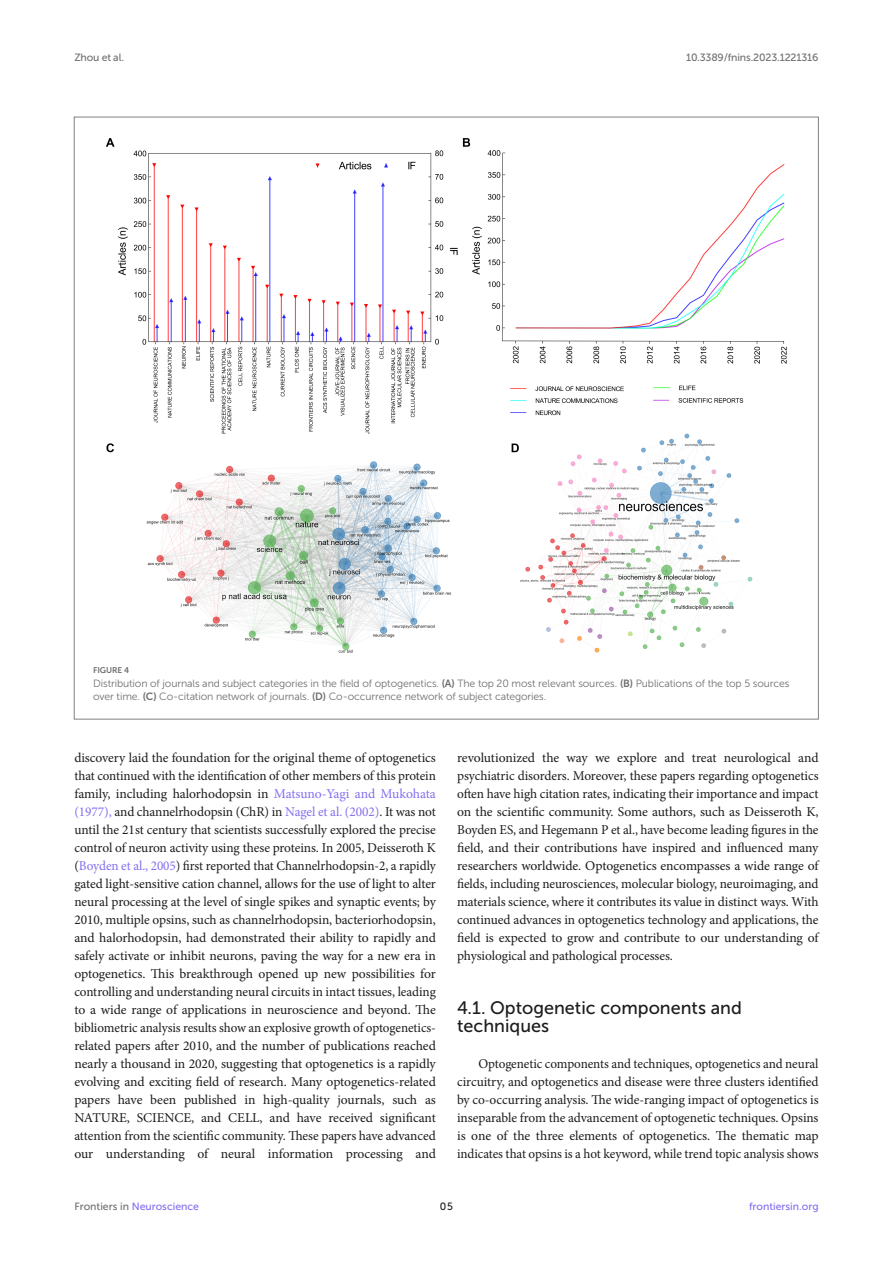
<style>
.page{position:relative;width:893px;height:1263px;background:#fff}
.page>*{position:absolute;margin:0;border:0;box-sizing:border-box;transform-origin:0 0}
.HEAD_2{font:18px/18px "Museo Sans 500";color:#1b1c1b}
.TEXT_FLUSH{font:13.5px/18px "Minion Pro";letter-spacing:-.005em;color:#1b1c1b;text-align:justify}
.FIG_LEG{font:10.5px/13.5px "Museo Sans 300";letter-spacing:-.01em;color:#706f70}
.t1{font:10.5px "Museo Sans 500";color:#856df0}
.t2{font:10.5px "Museo Sans 500";letter-spacing:-.015em;color:#706f70}
.t3{font:10.5px "Museo Sans 500";color:#1b1c1b}
.FIG_HD{font:8.25px "Museo Sans 700";letter-spacing:-.01em;color:#706f70}
.s1{font-family:"Museo Sans 700"}
.s2{color:#856df0}
.s3{color:#706f70}
</style>
<div class="page">
<img style="left:106px;top:138px;width:681px;height:515px">
<p class="t2" style="left:74px;top:51px;width:51px">Zhou et al.</p>
<p class="t2" style="left:686px;top:51px;width:134px">10.3389/fnins.2023.1221316</p>
<p class="FIG_HD" style="left:93px;top:666px;width:37px">FIGURE 4</p>
<p class="FIG_LEG" style="left:93px;top:676px;width:698px">Distribution of journals and subject categories in the field of optogenetics. <span class="s1">(A)</span> The top 20 most relevant sources. <span class="s1">(B)</span> Publications of the top 5 sources over time. <span class="s1">(C)</span> Co-citation network of journals. <span class="s1">(D)</span> Co-occurrence network of subject categories.</p>
<p class="TEXT_FLUSH" style="left:74px;top:749px;width:363px">discovery laid the foundation for the original theme of optogenetics that continued with the identification of other members of this protein family, including halorhodopsin in <span class="s2">Matsuno-Yagi and Mukohata (1977),</span> and channelrhodopsin (ChR) in <span class="s2">Nagel et al. (2002)</span>. It was not until the 21st century that scientists successfully explored the precise control of neuron activity using these proteins. In 2005, Deisseroth K (<span class="s2">Boyden et al., 2005</span>) first reported that Channelrhodopsin-2, a rapidly gated light-sensitive cation channel, allows for the use of light to alter neural processing at the level of single spikes and synaptic events; by 2010, multiple opsins, such as channelrhodopsin, bacteriorhodopsin, and halorhodopsin, had demonstrated their ability to rapidly and safely activate or inhibit neurons, paving the way for a new era in optogenetics. This breakthrough opened up new possibilities for controlling and understanding neural circuits in intact tissues, leading to a wide range of applications in neuroscience and beyond. The bibliometric analysis results show an explosive growth of optogenetics&shy;related papers after 2010, and the number of publications reached nearly a thousand in 2020, suggesting that optogenetics is a rapidly evolving and exciting field of research. Many optogenetics-related papers have been published in high-quality journals, such as NATURE, SCIENCE, and CELL, and have received significant attention from the scientific community. These papers have advanced our understanding of neural information processing and</p>
<p class="TEXT_FLUSH" style="left:457px;top:749px;width:363px">revolutionized the way we explore and treat neurological and psychiatric disorders. Moreover, these papers regarding optogenetics often have high citation rates, indicating their importance and impact on the scientific community. Some authors, such as Deisseroth K, Boyden ES, and Hegemann P et al., have become leading figures in the field, and their contributions have inspired and influenced many researchers worldwide. Optogenetics encompasses a wide range of fields, including neurosciences, molecular biology, neuroimaging, and materials science, where it contributes its value in distinct ways. With continued advances in optogenetics technology and applications, the field is expected to grow and contribute to our understanding of physiological and pathological processes.</p>
<p class="HEAD_2" style="left:457px;top:999px;width:286px">4.1. Optogenetic components and techniques</p>
<p class="TEXT_FLUSH" style="left:457px;top:1055px;width:363px;text-indent:21px">Optogenetic components and techniques, optogenetics and neural circuitry, and optogenetics and disease were three clusters identified by co-occurring analysis. The wide-ranging impact of optogenetics is inseparable from the advancement of optogenetic techniques. Opsins is one of the three elements of optogenetics. The thematic map indicates that opsins is a hot keyword, while trend topic analysis shows</p>
<p class="t1" style="left:74px;top:1200px;width:126px"><span class="s3">Frontiers in</span> Neuroscience</p>
<p class="t3" style="left:440px;top:1200px;width:14px">05</p>
<p class="t1" style="left:749px;top:1200px;width:71px">frontiersin.org</p>
</div>
